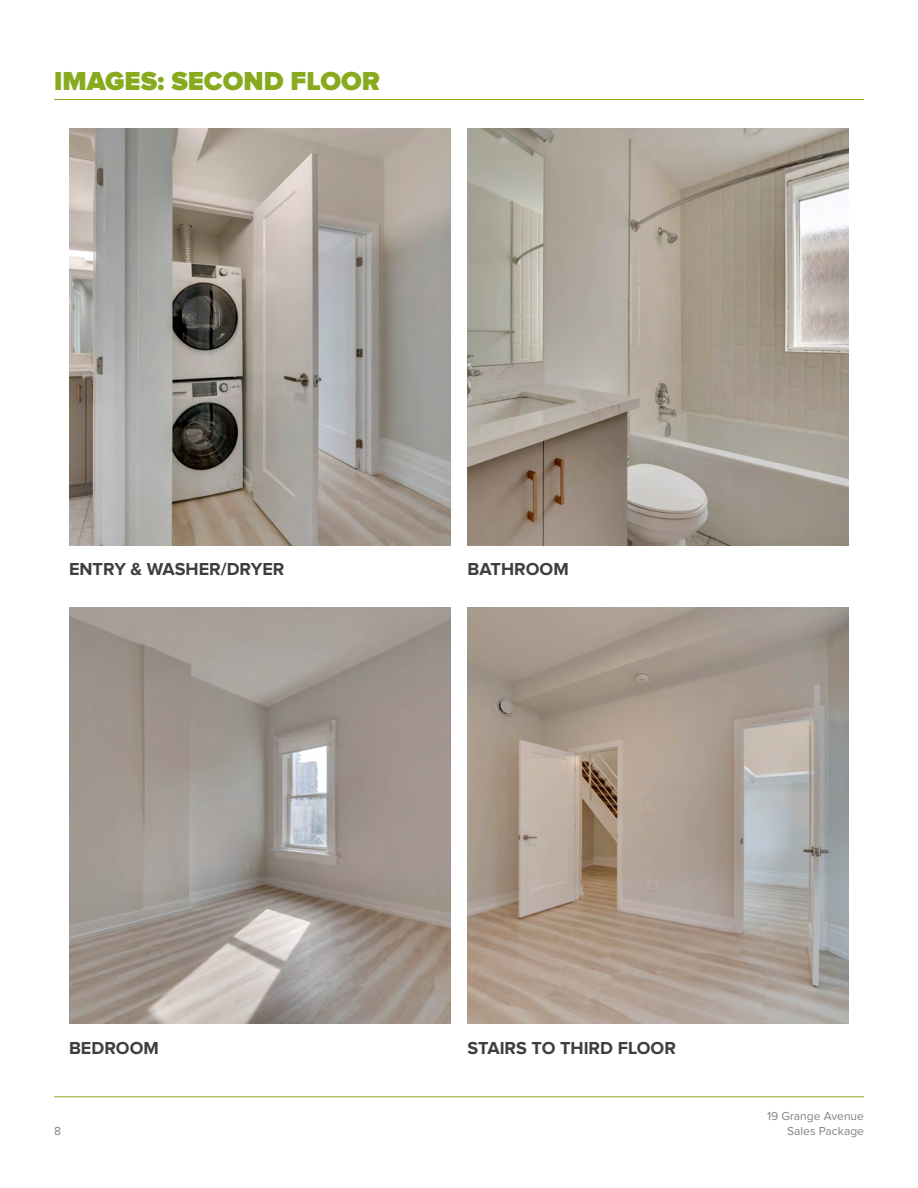
<style>
.page{position:relative;width:918px;height:1188px;background:#fff}
.page>*{position:absolute;margin:0;border:0;box-sizing:border-box;transform-origin:0 0}
.t1{font:900 27px "Proxima Nova";color:#87aa1e}
.Project_Headings{font:700 18px "Proxima Nova";color:#3e3e3f}
.t2{font:12px/14.4px "Proxima Nova";color:#808285;text-align:right}
</style>
<div class="page">
<hr style="left:54px;top:1096px;width:810px;height:1px;background:#87aa1e">
<hr style="left:54px;top:99px;width:810px;height:1px;background:#87aa1e">
<img style="left:69px;top:128px;width:381px;height:417px">
<img style="left:69px;top:607px;width:381px;height:417px">
<img style="left:468px;top:128px;width:381px;height:417px">
<img style="left:468px;top:607px;width:381px;height:417px">
<p class="t1" style="left:54px;top:69px;width:328px">IMAGES: SECOND FLOOR</p>
<p class="Project_Headings" style="left:69px;top:561px;width:217px">ENTRY &amp; WASHER/DRYER</p>
<p class="Project_Headings" style="left:468px;top:561px;width:103px">BATHROOM</p>
<p class="Project_Headings" style="left:69px;top:1040px;width:91px">BEDROOM</p>
<p class="t2" style="left:54px;top:1124px;width:8px">8</p>
<p class="Project_Headings" style="left:468px;top:1040px;width:210px">STAIRS TO THIRD FLOOR</p>
<p class="t2" style="left:767px;top:1110px;width:98px">19 Grange Avenue<br>Sales Package</p>
</div>
